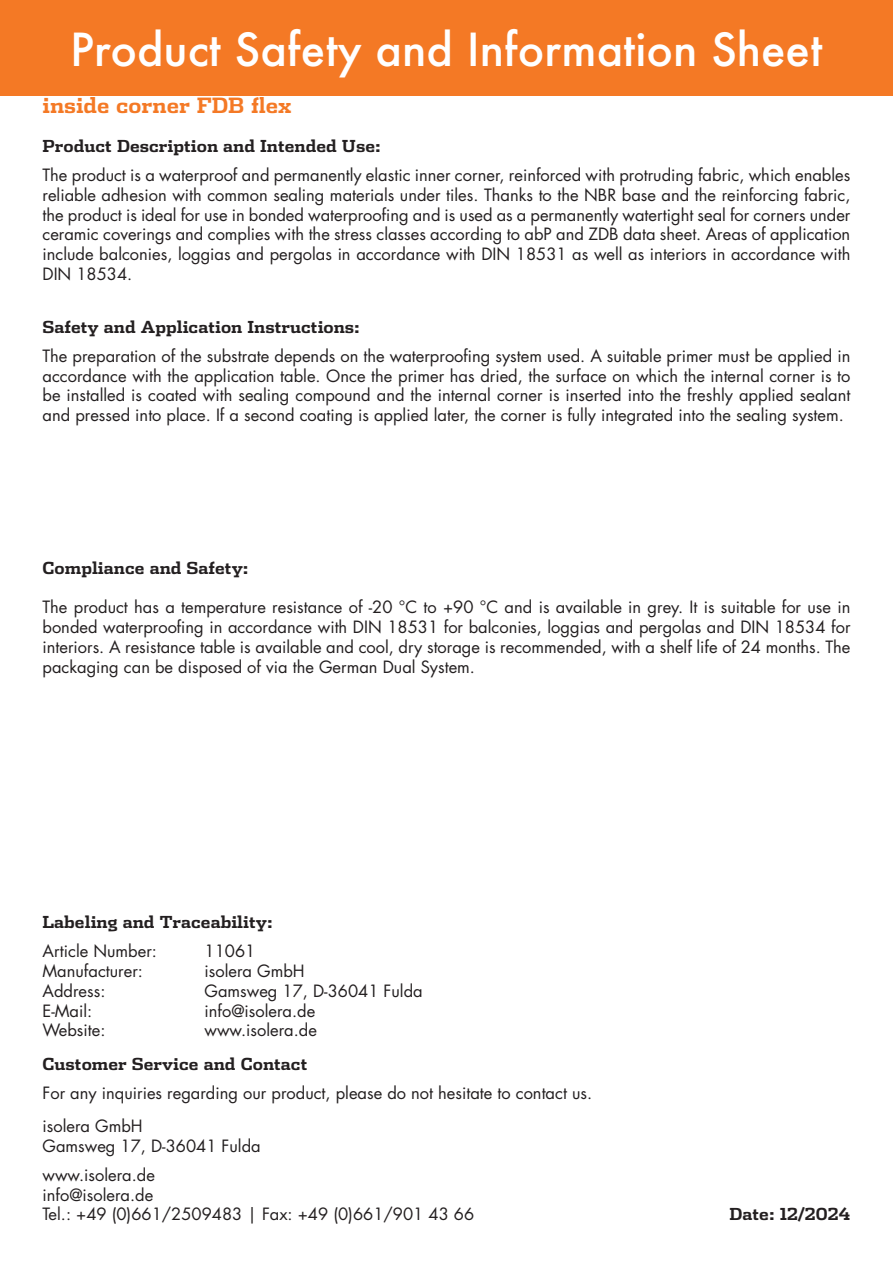
<style>
.page{position:relative;width:893px;height:1263px;background:#fff}
.page>*{position:absolute;margin:0;border:0;box-sizing:border-box;transform-origin:0 0}
.t1{font:500 44.25px "Futura";color:#fff}
.t2{font:700 21px "Dispatch";color:#f47925}
.t3{font:16.5px/19.8px "Futura Std";color:#231f20;text-align:justify}
.t4{font:700 16.5px "Dispatch";color:#231f20}
</style>
<div class="page">
<div style="left:0;top:0;width:893px;height:96px;background:#f47925"></div>
<h1 class="t1" style="left:70px;top:19px;width:754px">Product Safety and Information Sheet</h1>
<p class="t2" style="left:43px;top:91px;width:250px">inside corner FDB flex</p>
<p class="t4" style="left:43px;top:135px;width:340px">Product Description and Intended Use:</p>
<p class="t3" style="left:43px;top:165px;width:809px">The product is a waterproof and permanently elastic inner corner, reinforced with protruding fabric, which enables reliable adhesion with common sealing materials under tiles. Thanks to the NBR base and the reinforcing fabric, the product is ideal for use in bonded waterproofing and is used as a permanently watertight seal for corners under ceramic coverings and complies with the stress classes according to abP and ZDB data sheet. Areas of application include balconies, loggias and pergolas in accordance with DIN 18531 as well as interiors in accordance with DIN 18534.</p>
<p class="t4" style="left:43px;top:316px;width:319px">Safety and Application Instructions:</p>
<p class="t3" style="left:43px;top:346px;width:809px">The preparation of the substrate depends on the waterproofing system used. A suitable primer must be applied in accordance with the application table. Once the primer has dried, the surface on which the internal corner is to be installed is coated with sealing compound and the internal corner is inserted into the freshly applied sealant and pressed into place. If a second coating is applied later, the corner is fully integrated into the sealing system.</p>
<p class="t4" style="left:43px;top:556px;width:208px">Compliance and Safety:</p>
<p class="t3" style="left:43px;top:597px;width:809px">The product has a temperature resistance of -20 °C to +90 °C and is available in grey. It is suitable for use in bonded waterproofing in accordance with DIN 18531 for balconies, loggias and pergolas and DIN 18534 for interiors. A resistance table is available and cool, dry storage is recommended, with a shelf life of 24 months. The packaging can be disposed of via the German Dual System.</p>
<p class="t4" style="left:43px;top:911px;width:232px">Labeling and Traceability:</p>
<p class="t3" style="left:43px;top:941px;width:116px">Article Number:</p>
<p class="t3" style="left:205px;top:941px;width:52px">11061</p>
<p class="t3" style="left:43px;top:961px;width:102px">Manufacturer:</p>
<p class="t3" style="left:205px;top:961px;width:102px">isolera GmbH</p>
<p class="t3" style="left:43px;top:981px;width:64px">Address:</p>
<p class="t3" style="left:205px;top:981px;width:220px">Gamsweg 17, D-36041 Fulda</p>
<p class="t3" style="left:43px;top:1001px;width:51px">E-Mail:</p>
<p class="t3" style="left:205px;top:1001px;width:112px">info@isolera.de</p>
<p class="t3" style="left:43px;top:1021px;width:64px">Website:</p>
<p class="t3" style="left:205px;top:1021px;width:114px">www.isolera.de</p>
<p class="t4" style="left:43px;top:1052px;width:266px">Customer Service and Contact</p>
<p class="t3" style="left:43px;top:1076px;width:551px;line-height:33.5px">For any inquiries regarding our product, please do not hesitate to contact us. isolera GmbH</p>
<p class="t3" style="left:43px;top:1132px;width:220px;line-height:28.8px">Gamsweg 17, D-36041 Fulda www.isolera.de</p>
<p class="t3" style="left:43px;top:1185px;width:433px">info@isolera.de<br>Tel.: +49 (0)661/2509483 | Fax: +49 (0)661/901 43 66</p>
<p class="t4" style="left:729px;top:1203px;width:122px">Date: 12/2024</p>
</div>
